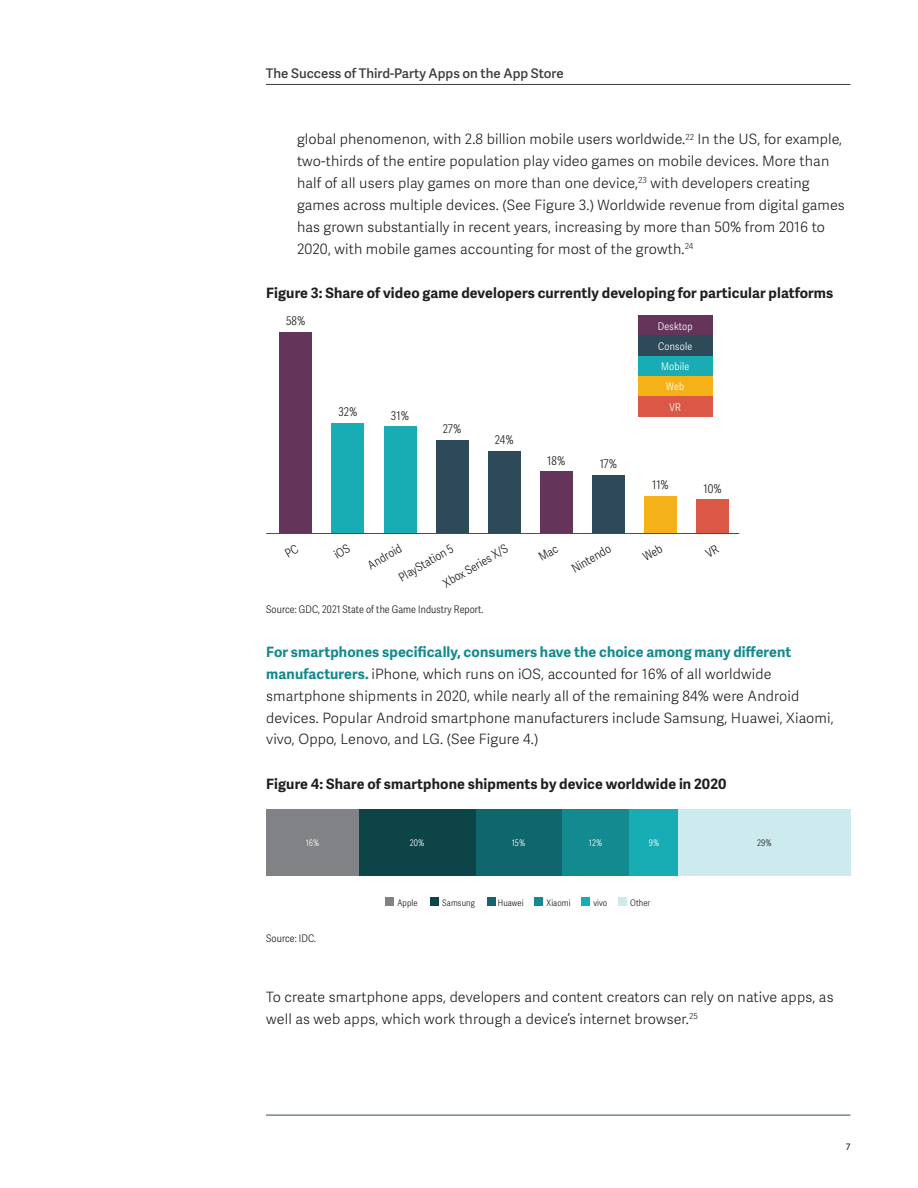
<style>
.page{position:relative;width:918px;height:1188px;background:#fff}
.page>*{position:absolute;margin:0;border:0;box-sizing:border-box;transform-origin:0 0}
.Main_Body_Type{font:300 14.25px/21.9px "Adelle Sans";letter-spacing:.01em;color:#231f20}
.AG_Table_Heading_Ind{font:700 14.25px "Adelle Sans";letter-spacing:.01em;color:#231f20}
.t1{font:600 13.35px "Adelle Sans";color:#3e3e3f}
.Info_Column_Two{font:12px "Adelle Sans Cnd Lt";letter-spacing:.01em;color:#231f20}
.Table_Disclaimer_Ind{font:10.5px "Adelle Sans Cnd Lt";letter-spacing:.01em;color:#231f20}
.Sidebar_header_1_-_i{font:10.5px "Adelle Sans Cnd Lt";letter-spacing:.02em;color:#fff}
.Info_Column_Two-2{font:9px "Adelle Sans Cnd Lt";letter-spacing:.01em;color:#231f20}
.Info_Column_Two-3{font:9px "Adelle Sans Cnd Lt";letter-spacing:.01em;color:#fff}
.t2{font:600 9px "Adelle Sans";color:#3e3e3f}
.s1{font-weight:700;color:#138a8f}
</style>
<div class="page">
<hr style="left:266px;top:84px;width:585px;height:1px;background:#3e3e3f">
<hr style="left:266px;top:1115px;width:585px;height:1px;background:#2e4a59">
<div style="left:280px;top:332px;width:32px;height:202px;background:#64345b"></div>
<div style="left:332px;top:423px;width:32px;height:111px;background:#18acb4"></div>
<div style="left:384px;top:426px;width:32px;height:108px;background:#18acb4"></div>
<div style="left:436px;top:440px;width:32px;height:94px;background:#2e4a59"></div>
<div style="left:488px;top:451px;width:33px;height:83px;background:#2e4a59"></div>
<div style="left:540px;top:472px;width:33px;height:62px;background:#64345b"></div>
<div style="left:592px;top:475px;width:33px;height:59px;background:#2e4a59"></div>
<div style="left:644px;top:496px;width:33px;height:38px;background:#f5b218"></div>
<div style="left:696px;top:499px;width:33px;height:35px;background:#dc5846"></div>
<hr style="left:266px;top:533px;width:473px;height:1px;background:#4b4c4d">
<div style="left:638px;top:315px;width:74px;height:21px;background:#64345b"></div>
<div style="left:638px;top:336px;width:74px;height:20px;background:#2e4a59"></div>
<div style="left:638px;top:356px;width:74px;height:20px;background:#18acb4"></div>
<div style="left:638px;top:376px;width:74px;height:20px;background:#f5b218"></div>
<div style="left:638px;top:396px;width:74px;height:21px;background:#dc5846"></div>
<div style="left:385px;top:897px;width:9px;height:9px;background:#808285"></div>
<div style="left:430px;top:897px;width:9px;height:9px;background:#0d4448"></div>
<div style="left:487px;top:897px;width:9px;height:9px;background:#0f676d"></div>
<div style="left:534px;top:897px;width:9px;height:9px;background:#138a8f"></div>
<div style="left:581px;top:897px;width:9px;height:9px;background:#18acb4"></div>
<div style="left:618px;top:897px;width:9px;height:9px;background:#cdeaee"></div>
<div style="left:266px;top:809px;width:93px;height:67px;background:#808285"></div>
<div style="left:475px;top:809px;width:87px;height:67px;background:#0f676d"></div>
<div style="left:562px;top:809px;width:67px;height:67px;background:#138a8f"></div>
<div style="left:629px;top:809px;width:51px;height:67px;background:#18acb4"></div>
<div style="left:678px;top:809px;width:172px;height:67px;background:#cdeaee"></div>
<div style="left:359px;top:809px;width:116px;height:67px;background:#0d4448"></div>
<p class="t1" style="left:266px;top:63px;width:299px">The Success of Third-Party Apps on the App Store</p>
<p class="Main_Body_Type" style="left:297px;top:128px;width:549px">global phenomenon, with 2.8 billion mobile users worldwide.<sup>22</sup> In the US, for example, two-thirds of the entire population play video games on mobile devices. More than half of all users play games on more than one device,<sup>23</sup> with developers creating games across multiple devices. (See Figure 3.) Worldwide revenue from digital games has grown substantially in recent years, increasing by more than 50% from 2016 to 2020, with mobile games accounting for most of the growth.<sup>24</sup></p>
<p class="AG_Table_Heading_Ind" style="left:266px;top:283px;width:569px">Figure 3: Share of video game developers currently developing for particular platforms</p>
<p class="Info_Column_Two" style="left:286px;top:312px;width:21px">58%</p>
<p class="Info_Column_Two" style="left:338px;top:403px;width:21px">32%</p>
<p class="Info_Column_Two" style="left:391px;top:407px;width:20px">31%</p>
<p class="Info_Column_Two" style="left:443px;top:420px;width:20px">27%</p>
<p class="Info_Column_Two" style="left:495px;top:431px;width:20px">24%</p>
<p class="Info_Column_Two" style="left:547px;top:452px;width:20px">18%</p>
<p class="Info_Column_Two" style="left:600px;top:455px;width:19px">17%</p>
<p class="Info_Column_Two" style="left:364px;top:559px;width:38px;rotate:-30deg">Android</p>
<p class="Info_Column_Two" style="left:440px;top:576px;width:74px;rotate:-30deg">Xbox Series X/S</p>
<p class="Info_Column_Two" style="left:568px;top:562px;width:45px;rotate:-30deg">Nintendo</p>
<p class="Info_Column_Two" style="left:395px;top:571px;width:62px;rotate:-30deg">PlayStation 5</p>
<p class="Sidebar_header_1_-_i" style="left:658px;top:318px;width:36px">Desktop</p>
<p class="Sidebar_header_1_-_i" style="left:658px;top:339px;width:35px">Console</p>
<p class="Sidebar_header_1_-_i" style="left:661px;top:359px;width:30px">Mobile</p>
<p class="Sidebar_header_1_-_i" style="left:666px;top:379px;width:19px">Web</p>
<p class="Sidebar_header_1_-_i" style="left:670px;top:399px;width:13px">VR</p>
<p class="Info_Column_Two" style="left:652px;top:476px;width:18px">11%</p>
<p class="Info_Column_Two" style="left:704px;top:480px;width:20px">10%</p>
<p class="Table_Disclaimer_Ind" style="left:266px;top:602px;width:219px">Source: GDC, 2021 State of the Game Industry Report.</p>
<p class="Main_Body_Type" style="left:266px;top:641px;width:569px"><span class="s1">For smartphones specifically, consumers have the choice among many different manufacturers.</span> iPhone, which runs on iOS, accounted for 16% of all worldwide smartphone shipments in 2020, while nearly all of the remaining 84% were Android devices. Popular Android smartphone manufacturers include Samsung, Huawei, Xiaomi, vivo, Oppo, Lenovo, and LG. (See Figure 4.)</p>
<p class="AG_Table_Heading_Ind" style="left:266px;top:774px;width:462px">Figure 4: Share of smartphone shipments by device worldwide in 2020</p>
<p class="Info_Column_Two-3" style="left:306px;top:836px;width:15px">16%</p>
<p class="Info_Column_Two-3" style="left:410px;top:836px;width:16px">20%</p>
<p class="Info_Column_Two-3" style="left:512px;top:836px;width:15px">15%</p>
<p class="Info_Column_Two-3" style="left:589px;top:836px;width:15px">12%</p>
<p class="Info_Column_Two-3" style="left:649px;top:836px;width:12px">9%</p>
<p class="Info_Column_Two-2" style="left:757px;top:836px;width:16px">29%</p>
<p class="Table_Disclaimer_Ind" style="left:266px;top:931px;width:51px">Source: IDC.</p>
<p class="Info_Column_Two-2" style="left:397px;top:896px;width:22px">Apple</p>
<p class="Info_Column_Two-2" style="left:442px;top:896px;width:34px">Samsung</p>
<p class="Info_Column_Two-2" style="left:498px;top:896px;width:27px">Huawei</p>
<p class="Info_Column_Two-2" style="left:547px;top:896px;width:25px">Xiaomi</p>
<p class="Info_Column_Two-2" style="left:593px;top:896px;width:15px">vivo</p>
<p class="Info_Column_Two-2" style="left:630px;top:896px;width:22px">Other</p>
<p class="Main_Body_Type" style="left:266px;top:986px;width:569px">To create smartphone apps, developers and content creators can rely on native apps, as well as web apps, which work through a device’s internet browser.<sup>25</sup></p>
<p class="t2" style="left:846px;top:1141px;width:6px">7</p>
</div>
